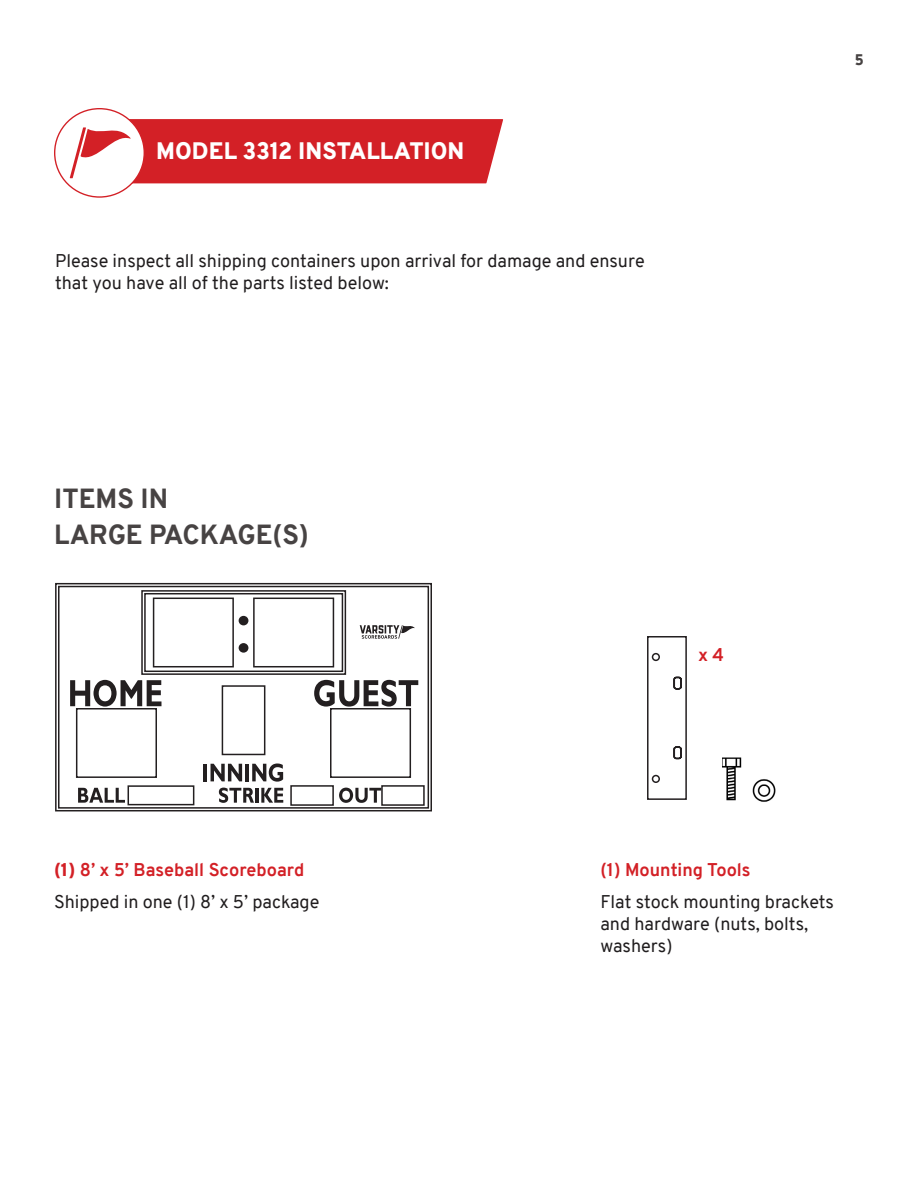
<style>
.page{position:relative;width:918px;height:1188px;background:#fff}
.page>*{position:absolute;margin:0;border:0;box-sizing:border-box;transform-origin:0 0}
.H2_-_gray{font:800 27px/36px "Overpass";color:#474343}
.t1{font:900 23.25px "Overpass";color:#fff}
.Body{font:18px/21.6px "Overpass";color:#201d1e}
.Controller_Detail_Body{font:18px/21.6px "Overpass";color:#201d1e}
.t2{font:700 18px "Overpass";color:#d32026}
.t3{font:900 15px "Overpass";color:#474343}
.s1{font-weight:900}
</style>
<div class="page">
<svg style="left:70px;top:119px;width:433px;height:64px;background:#d94045"></svg>
<img style="left:722px;top:757px;width:54px;height:45px">
<div style="left:647px;top:636px;width:40px;height:164px;border:2px solid #231f20"></div>
<svg style="left:673px;top:676px;width:9px;height:14px"></svg>
<svg style="left:673px;top:746px;width:9px;height:14px"></svg>
<div style="left:652px;top:775px;width:8px;height:8px;border:2px solid #231f20;border-radius:50%"></div>
<div style="left:652px;top:653px;width:8px;height:8px;border:2px solid #231f20;border-radius:50%"></div>
<svg style="left:55px;top:582px;width:377px;height:230px"></svg>
<div style="left:239px;top:616px;width:9px;height:9px;background:#231f20;border-radius:50%"></div>
<div style="left:239px;top:643px;width:9px;height:10px;background:#231f20;border-radius:50%"></div>
<svg style="left:314px;top:680px;width:104px;height:27px"></svg>
<svg style="left:70px;top:680px;width:91px;height:27px"></svg>
<svg style="left:78px;top:788px;width:47px;height:15px"></svg>
<svg style="left:219px;top:788px;width:35px;height:15px"></svg>
<hr style="left:255px;top:788px;width:3px;height:15px;background:#231f20">
<svg style="left:261px;top:788px;width:22px;height:15px"></svg>
<svg style="left:339px;top:788px;width:42px;height:15px"></svg>
<hr style="left:204px;top:764px;width:3px;height:17px;background:#231f20">
<svg style="left:211px;top:764px;width:31px;height:17px"></svg>
<hr style="left:245px;top:764px;width:4px;height:17px;background:#231f20">
<svg style="left:252px;top:763px;width:31px;height:19px"></svg>
<svg style="left:360px;top:624px;width:55px;height:15px"></svg>
<h2 class="t1" style="left:156px;top:134px;width:310px">MODEL 3312 INSTALLATION</h2>
<p class="Body" style="left:55px;top:250px;width:591px">Please inspect all shipping containers upon arrival for damage and ensure that you have all of the parts listed below:</p>
<p class="H2_-_gray" style="left:54px;top:481px;width:256px">ITEMS IN<br>LARGE PACKAGE(S)</p>
<p class="t2" style="left:698px;top:642px;width:28px">x 4</p>
<p class="t3" style="left:855px;top:49px;width:11px">5</p>
<p class="t2" style="left:54px;top:857px;width:252px"><span class="s1">(1)</span> 8’ x 5’ Baseball Scoreboard</p>
<p class="Controller_Detail_Body" style="left:54px;top:891px;width:267px">Shipped in one (1) 8’ x 5’ package</p>
<p class="t2" style="left:600px;top:857px;width:152px">(1) Mounting Tools</p>
<p class="Controller_Detail_Body" style="left:600px;top:891px;width:235px">Flat stock mounting brackets and hardware (nuts, bolts, washers)</p>
</div>
